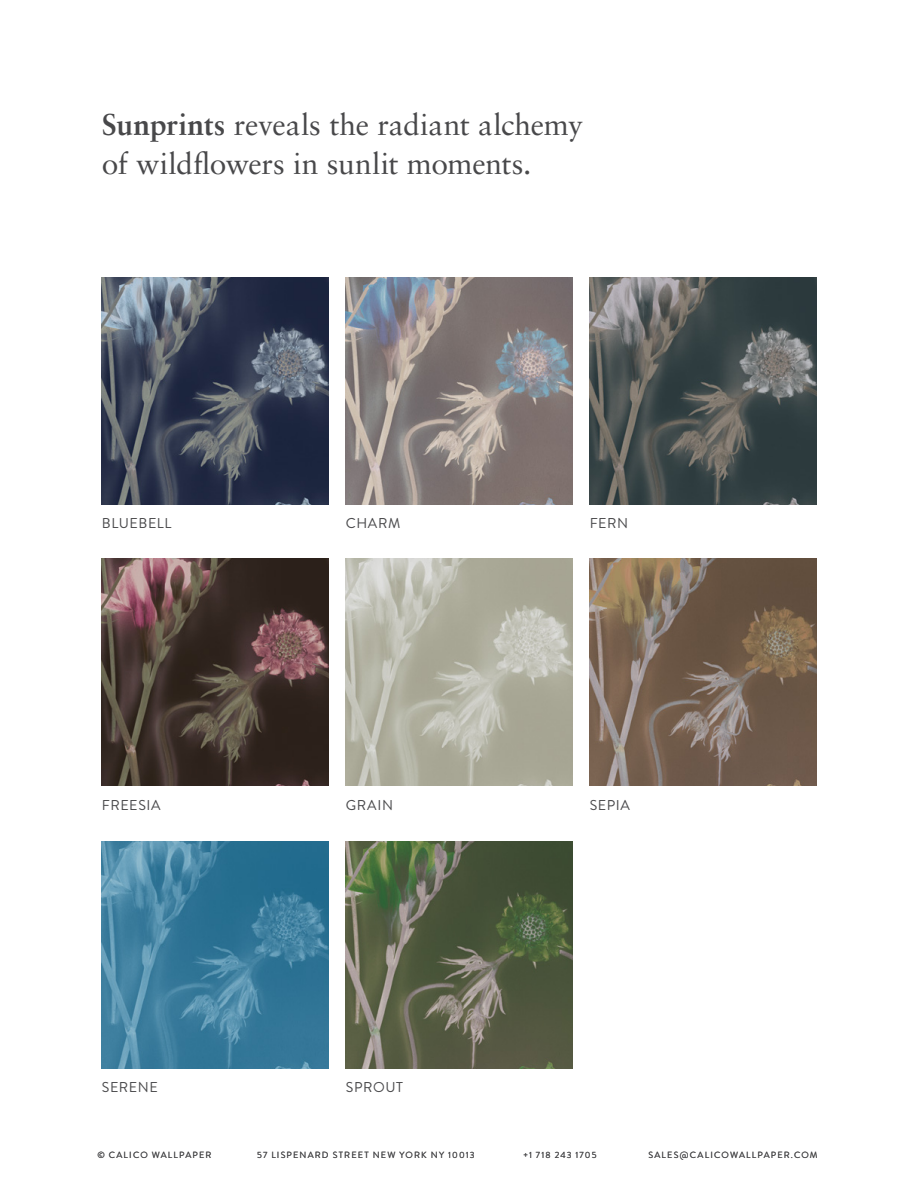
<style>
.page{position:relative;width:918px;height:1188px;background:#fff}
.page>*{position:absolute;margin:0;border:0;box-sizing:border-box;transform-origin:0 0}
.t1{font:30px/39px "Sabon LT Pro";letter-spacing:-.01em;color:#48484a}
.t2{font:14.25px "Brandon Grotesque";letter-spacing:.04em;color:#48484a}
.t3{font:9px "Brandon Grotesque";letter-spacing:.13em;color:#48484a}
.s1{font-weight:700}
</style>
<div class="page">
<img style="left:102px;top:278px;width:226px;height:226px">
<img style="left:102px;top:559px;width:226px;height:226px">
<img style="left:590px;top:278px;width:226px;height:226px">
<img style="left:346px;top:278px;width:226px;height:226px">
<img style="left:346px;top:559px;width:226px;height:226px">
<img style="left:590px;top:559px;width:226px;height:226px">
<img style="left:346px;top:841px;width:226px;height:227px">
<img style="left:102px;top:841px;width:226px;height:227px">
<h1 class="t1" style="left:102px;top:104px;width:483px"><span class="s1">Sunprints</span> reveals the radiant alchemy of wildflowers in sunlit moments.</h1>
<h2 class="t2" style="left:102px;top:514px;width:71px">BLUEBELL</h2>
<h2 class="t2" style="left:346px;top:514px;width:56px">CHARM</h2>
<h2 class="t2" style="left:590px;top:514px;width:40px">FERN</h2>
<h2 class="t2" style="left:102px;top:795px;width:60px">FREESIA</h2>
<h2 class="t2" style="left:102px;top:1078px;width:57px">SERENE</h2>
<h2 class="t2" style="left:346px;top:795px;width:49px">GRAIN</h2>
<h2 class="t2" style="left:346px;top:1078px;width:59px">SPROUT</h2>
<h2 class="t2" style="left:590px;top:795px;width:42px">SEPIA</h2>
<p class="t3" style="left:97px;top:1149px;width:116px">© CALICO WALLPAPER</p>
<p class="t3" style="left:257px;top:1149px;width:219px">57 LISPENARD STREET NEW YORK NY 10013</p>
<p class="t3" style="left:523px;top:1149px;width:75px">+1 718 243 1705</p>
<p class="t3" style="left:648px;top:1149px;width:171px">SALES@CALICOWALLPAPER.COM</p>
</div>
